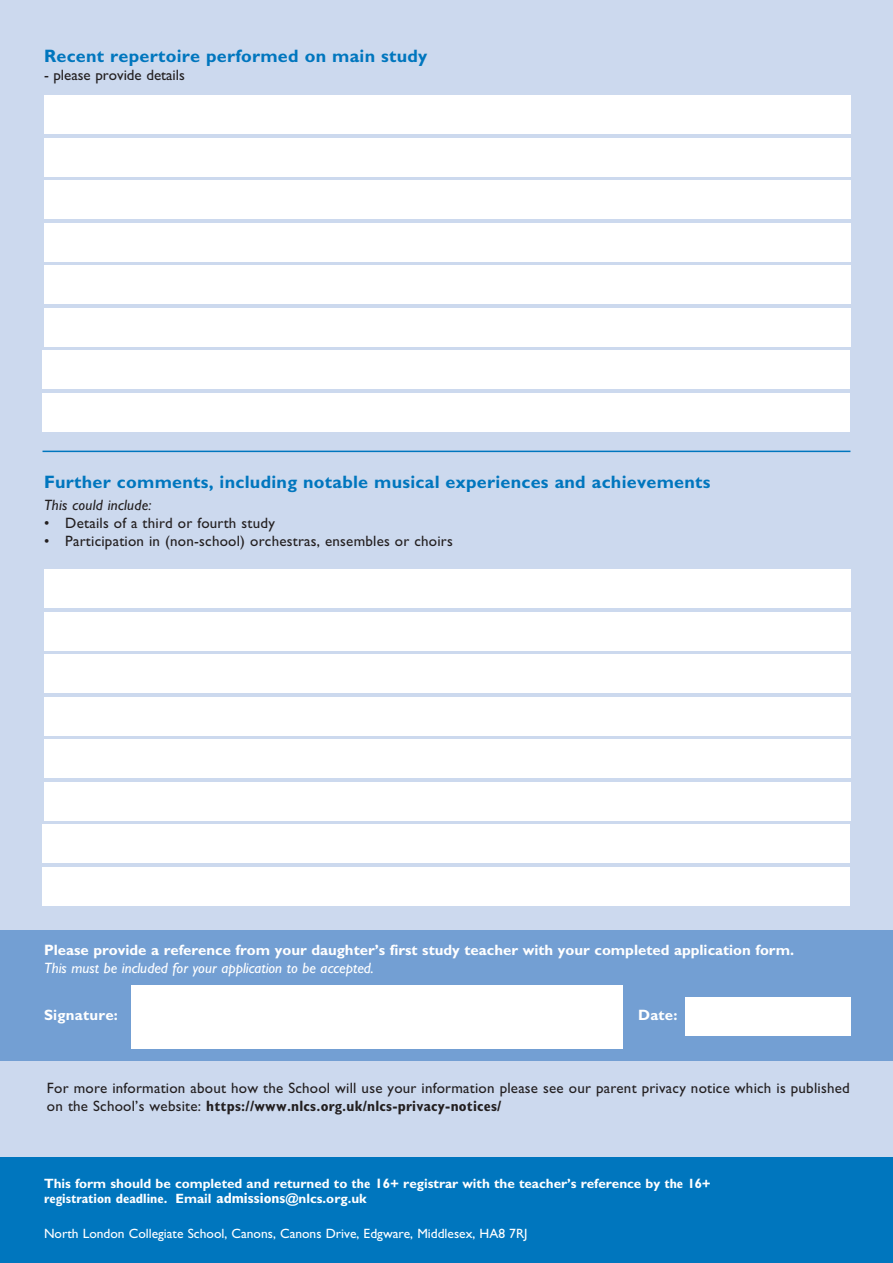
<style>
.page{position:relative;width:893px;height:1263px;background:#fff}
.page>*{position:absolute;margin:0;border:0;box-sizing:border-box;transform-origin:0 0}
.t1{font:700 18px "M Gill Sans";letter-spacing:.015em;color:#0076be}
.t2{font:15px "M Gill Sans";letter-spacing:.015em;color:#231f20}
.t3{font:700 15px "M Gill Sans";color:#fff}
.t4{font:700 condensed 15px "Gill Sans";letter-spacing:.015em;color:#231f20}
.t5{font:italic 15px "M Gill Sans";color:#fff}
.t6{font:italic 15px "M Gill Sans";letter-spacing:.015em;color:#231f20}
.t7{font:700 13.5px "M Gill Sans";color:#fff}
.t8{font:13.5px "M Gill Sans";color:#fff}
.t9{font:700 condensed 13.5px "Gill Sans";color:#fff}
.s1{font-family:"M Gill Sans";font-weight:400;font-stretch:normal}
.s2{font-family:"Gill Sans";font-stretch:condensed}
.s3{font-family:"M Gill Sans";font-stretch:normal}
.s4{font-size:15px}
</style>
<div class="page">
<div style="left:0;top:0;width:893px;height:1158px;background:#ccd9ee"></div>
<div style="left:0;top:930px;width:893px;height:131px;background:#739fd3"></div>
<div style="left:0;top:1158px;width:893px;height:105px;background:#0076be"></div>
<div style="left:44px;top:96px;width:806px;height:38px;background:#fff"></div>
<div style="left:44px;top:569px;width:806px;height:39px;background:#fff"></div>
<div style="left:44px;top:138px;width:806px;height:38px;background:#fff"></div>
<div style="left:44px;top:612px;width:806px;height:38px;background:#fff"></div>
<div style="left:44px;top:223px;width:806px;height:38px;background:#fff"></div>
<div style="left:44px;top:697px;width:806px;height:38px;background:#fff"></div>
<div style="left:43px;top:393px;width:807px;height:38px;background:#fff"></div>
<div style="left:43px;top:867px;width:807px;height:38px;background:#fff"></div>
<div style="left:685px;top:997px;width:165px;height:39px;background:#fff"></div>
<div style="left:44px;top:266px;width:806px;height:38px;background:#fff"></div>
<div style="left:44px;top:739px;width:806px;height:39px;background:#fff"></div>
<div style="left:44px;top:308px;width:806px;height:38px;background:#fff"></div>
<div style="left:44px;top:782px;width:806px;height:38px;background:#fff"></div>
<div style="left:44px;top:181px;width:806px;height:38px;background:#fff"></div>
<div style="left:44px;top:654px;width:806px;height:39px;background:#fff"></div>
<div style="left:43px;top:351px;width:807px;height:38px;background:#fff"></div>
<div style="left:43px;top:825px;width:807px;height:38px;background:#fff"></div>
<div style="left:132px;top:985px;width:491px;height:63px;background:#fff"></div>
<hr style="left:43px;top:451px;width:807px;height:1px;background:#0076be">
<p class="t1" style="left:44px;top:46px;width:385px">Recent repertoire performed on main study</p>
<p class="t2" style="left:44px;top:67px;width:142px">- please provide details</p>
<p class="t1" style="left:44px;top:472px;width:668px">Further comments, including notable musical experiences and achievements</p>
<p class="t6" style="left:44px;top:497px;width:109px">This could include:</p>
<p class="t2" style="left:44px;top:515px;width:232px">• Details of a third or fourth study</p>
<p class="t2" style="left:44px;top:533px;width:410px">• Participation in (non-school) orchestras, ensembles or choirs</p>
<p class="t3" style="left:44px;top:942px;width:752px">Please provide a reference from your daughter’s first study teacher with your completed application form.</p>
<p class="t5" style="left:44px;top:960px;width:331px">This must be included for your application to be accepted.</p>
<p class="t3" style="left:44px;top:1006px;width:75px">Signature:</p>
<p class="t3" style="left:638px;top:1006px;width:41px">Date:</p>
<p class="t2" style="left:47px;top:1079px;width:804px">For more information about how the School will use your information please see our parent privacy notice which is published</p>
<p class="t4" style="left:47px;top:1096px;width:456px"><span class="s1">on the School’s website:</span> https://www.nlcs.org.uk/nlcs-privacy-notices/</p>
<p class="t7" style="left:44px;top:1176px;width:668px">This form should be completed and returned to <span class="s2">the</span> 16+ registrar with the teacher’s reference by <span class="s2">the 16+</span></p>
<p class="t9" style="left:44px;top:1190px;width:324px">registration deadline<span class="s3">. Email</span> <span class="s4">admissions</span><span class="s3">@nlcs.org.uk</span></p>
<p class="t8" style="left:44px;top:1226px;width:485px">North London Collegiate School, Canons, Canons Drive, Edgware, Middlesex, HA8 7RJ</p>
</div>
